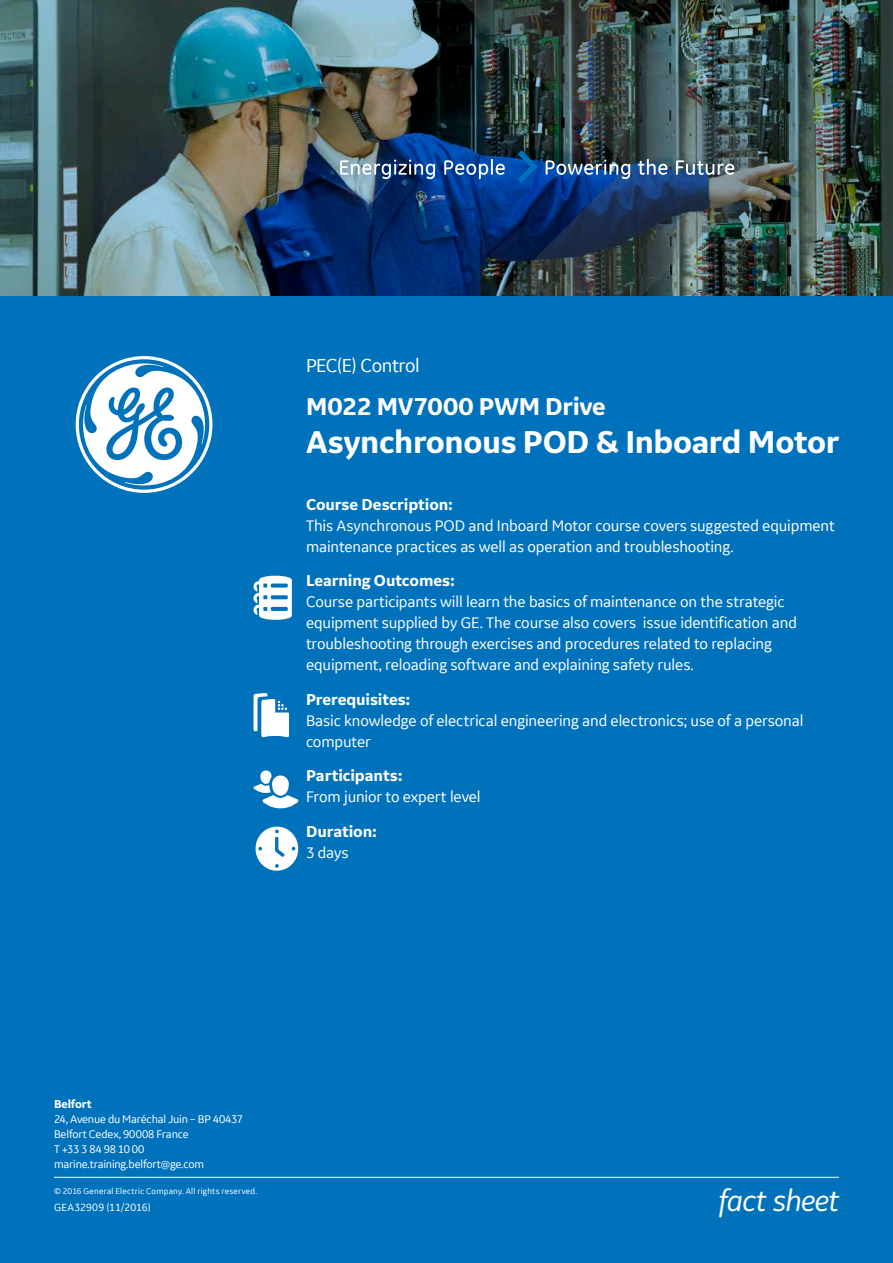
<style>
.page{position:relative;width:893px;height:1263px;background:#fff}
.page>*{position:absolute;margin:0;border:0;box-sizing:border-box;transform-origin:0 0}
.t1{font:700 33px "GE Inspira Sans";letter-spacing:-.01em;color:#fff}
.t2{font:italic 31.5px "GE Inspira Sans";letter-spacing:-.025em;color:#fff}
.t3{font:700 25.5px "GE Inspira Sans";letter-spacing:-.01em;color:#fff}
.t4{font:20.25px "GE Inspira Sans";letter-spacing:-.025em;color:#fff}
.t5{font:16.5px/21px "GE Inspira Sans";letter-spacing:-.01em;color:#fff}
.t6{font:700 16.5px "GE Inspira Sans";letter-spacing:-.005em;color:#fff}
.t7{font:12px/15px "GE Inspira Sans";letter-spacing:-.015em;color:#fff}
.t8{font:700 12px "GE Inspira Sans";letter-spacing:-.01em;color:#fff}
.t9{font:11.25px "GE Inspira Sans";letter-spacing:.01em;color:#fff}
.t10{font:9px "GE Inspira Sans";letter-spacing:.02em;color:#fff}
</style>
<div class="page">
<img style="left:0;top:0;width:893px;height:297px">
<img style="left:391px;top:0;width:379px;height:297px">
<div style="left:0;top:297px;width:893px;height:966px;background:#0072bc"></div>
<hr style="left:54px;top:1177px;width:785px;height:1px;background:#fff">
<svg style="left:253px;top:576px;width:39px;height:44px"></svg>
<svg style="left:253px;top:693px;width:36px;height:44px"></svg>
<svg style="left:253px;top:770px;width:46px;height:38px"></svg>
<svg style="left:255px;top:826px;width:44px;height:45px"></svg>
<img style="left:340px;top:150px;width:394px;height:33px">
<svg style="left:76px;top:356px;width:136px;height:137px"></svg>
<p class="t4" style="left:306px;top:353px;width:115px">PEC(E) Control</p>
<h3 class="t3" style="left:306px;top:391px;width:301px">M022 MV7000 PWM Drive</h3>
<h1 class="t1" style="left:306px;top:421px;width:534px">Asynchronous POD &amp; Inboard Motor</h1>
<p class="t6" style="left:306px;top:494px;width:149px">Course Description:</p>
<p class="t5" style="left:306px;top:514px;width:530px">This Asynchronous POD and Inboard Motor course covers suggested equipment maintenance practices as well as operation and troubleshooting.</p>
<p class="t6" style="left:306px;top:571px;width:150px">Learning Outcomes:</p>
<p class="t5" style="left:306px;top:591px;width:493px">Course participants will learn the basics of maintenance on the strategic equipment supplied by GE. The course also covers issue identification and troubleshooting through exercises and procedures related to replacing equipment, reloading software and explaining safety rules.</p>
<p class="t6" style="left:306px;top:689px;width:106px">Prerequisites:</p>
<p class="t5" style="left:306px;top:709px;width:499px">Basic knowledge of electrical engineering and electronics; use of a personal computer</p>
<p class="t6" style="left:306px;top:766px;width:98px">Participants:</p>
<p class="t5" style="left:306px;top:786px;width:176px">From junior to expert level</p>
<p class="t6" style="left:306px;top:821px;width:72px">Duration:</p>
<p class="t5" style="left:306px;top:841px;width:44px">3 days</p>
<p class="t8" style="left:54px;top:1097px;width:39px">Belfort</p>
<p class="t7" style="left:54px;top:1111px;width:191px">24, Avenue du Maréchal Juin – BP 40437<br>Belfort Cedex, 90008 France<br>T +33 3 84 98 10 00 marine.training.belfort@ge.com</p>
<p class="t10" style="left:54px;top:1186px;width:205px">© 2016 General Electric Company. All rights reserved.</p>
<p class="t9" style="left:54px;top:1200px;width:98px">GEA32909 (11/2016)</p>
<h2 class="t2" style="left:719px;top:1181px;width:122px">fact sheet</h2>
</div>
